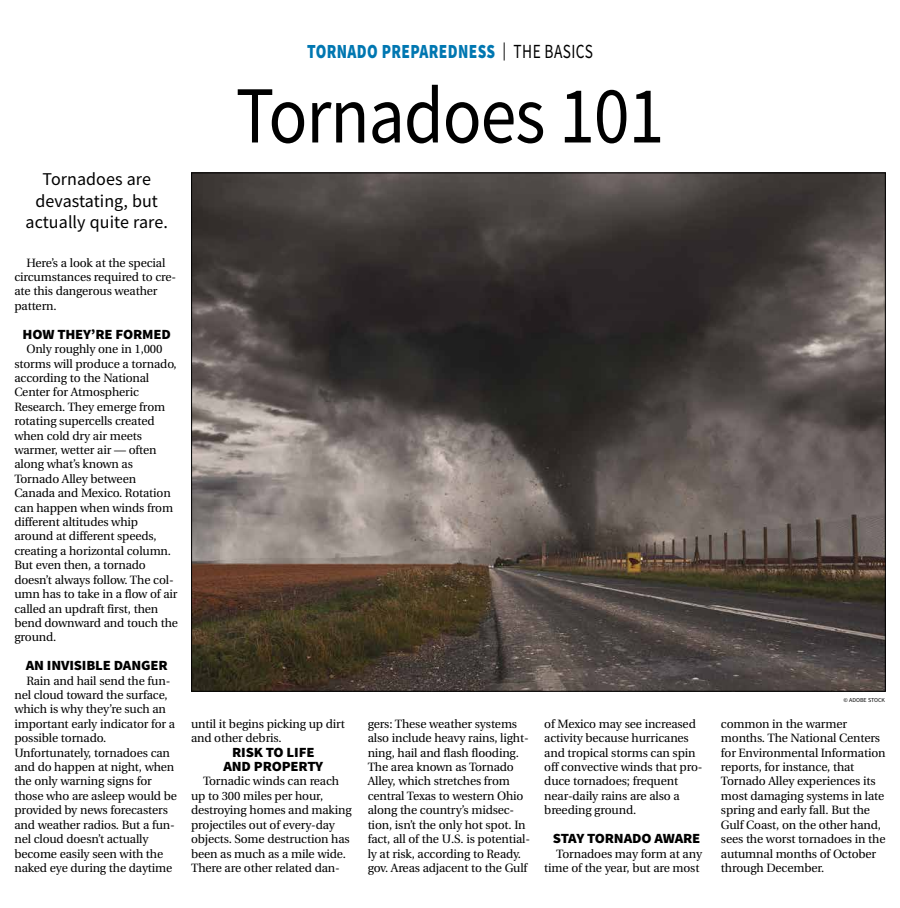
<style>
.page{position:relative;width:900px;height:908px;background:#fff}
.page>*{position:absolute;margin:0;border:0;box-sizing:border-box;transform-origin:0 0}
.t1{font:81px "Source Sans Pro";letter-spacing:-.015em;color:#000;scale:.89 1}
.t2{font:900 20px "Source Sans Pro";letter-spacing:.025em;color:#0077b1;scale:.77 1}
.t3{font:18px/21.6px "Source Sans Pro";letter-spacing:.005em;color:#000;text-align:center}
.t4{font:900 14px/14.4px "Source Sans Pro";letter-spacing:-.01em;color:#000;text-align:center;scale:1.05 1}
.t5{font:12px/14.4px "Utopia";letter-spacing:-.01em;color:#000}
.t6{font:6px "Source Sans Pro";color:#000}
.s1{font-weight:400;font-size:18px;color:#000}
.s2{font-weight:400;color:#000}
</style>
<div class="page">
<img style="left:193px;top:175px;width:691px;height:514px">
<h3 class="t3" style="left:26px;top:168px;width:144px">Tornadoes are devastating, but actually quite rare.</h3>
<p class="t5" style="left:14px;top:255px;width:163px;text-indent:12px">Here’s a look at the special circumstances required to cre&shy;ate this dangerous weather pattern.</p>
<p class="t4" style="left:23px;top:326px;width:143px">HOW THEY’RE FORMED</p>
<p class="t5" style="left:14px;top:342px;width:165px;text-indent:12px">Only roughly one in 1,000 storms will produce a tornado, according to the National<br>Center for Atmospheric<br>Research. They emerge from rotating supercells created when cold dry air meets warmer, wetter air — often along what’s known as<br>Tornado Alley between<br>Canada and Mexico. Rotation can happen when winds from different altitudes whip around at different speeds, creating a horizontal column.<br>But even then, a tornado doesn’t always follow. The col&shy;umn has to take in a flow of air called an updraft first, then bend downward and touch the ground.</p>
<p class="t4" style="left:26px;top:658px;width:137px">AN INVISIBLE DANGER</p>
<p class="t5" style="left:14px;top:673px;width:164px;text-indent:12px">Rain and hail send the fun&shy;nel cloud toward the surface, which is why they’re such an important early indicator for a possible tornado.<br>Unfortunately, tornadoes can and do happen at night, when the only warning signs for those who are asleep would be provided by news forecasters and weather radios. But a fun&shy;nel cloud doesn’t actually become easily seen with the naked eye during the daytime</p>
<h2 class="t2" style="left:307px;top:38px;width:373px">TORNADO PREPAREDNESS <span class="s1">|</span> <span class="s2">THE BASICS</span></h2>
<h1 class="t1" style="left:236px;top:64px;width:483px">Tornadoes 101</h1>
<p class="t5" style="left:191px;top:716px;width:155px">until it begins picking up dirt and other debris.</p>
<p class="t4" style="left:224px;top:744px;width:96px">RISK TO LIFE<br>AND PROPERTY</p>
<p class="t5" style="left:191px;top:774px;width:162px;text-indent:12px">Tornadic winds can reach up to 300 miles per hour, destroying homes and making projectiles out of every-day objects. Some destruction has been as much as a mile wide.<br>There are other related dan-</p>
<p class="t5" style="left:368px;top:716px;width:164px">gers: These weather systems also include heavy rains, light&shy;ning, hail and flash flooding.<br>The area known as Tornado<br>Alley, which stretches from central Texas to western Ohio along the country’s midsec&shy;tion, isn’t the only hot spot. In fact, all of the U.S. is potential&shy;ly at risk, according to Ready. gov. Areas adjacent to the Gulf</p>
<p class="t5" style="left:544px;top:716px;width:160px">of Mexico may see increased activity because hurricanes and tropical storms can spin off convective winds that pro&shy;duce tornadoes; frequent near-daily rains are also a breeding ground.</p>
<p class="t4" style="left:553px;top:830px;width:142px">STAY TORNADO AWARE</p>
<p class="t5" style="left:544px;top:846px;width:159px;text-align:right">Tornadoes may form at any time of the year, but are most</p>
<p class="t6" style="left:844px;top:696px;width:43px">© ADOBE STOCK</p>
<p class="t5" style="left:721px;top:716px;width:166px">common in the warmer months. The National Centers for Environmental Information reports, for instance, that<br>Tornado Alley experiences its most damaging systems in late spring and early fall. But the<br>Gulf Coast, on the other hand, sees the worst tornadoes in the autumnal months of October through December.</p>
</div>
